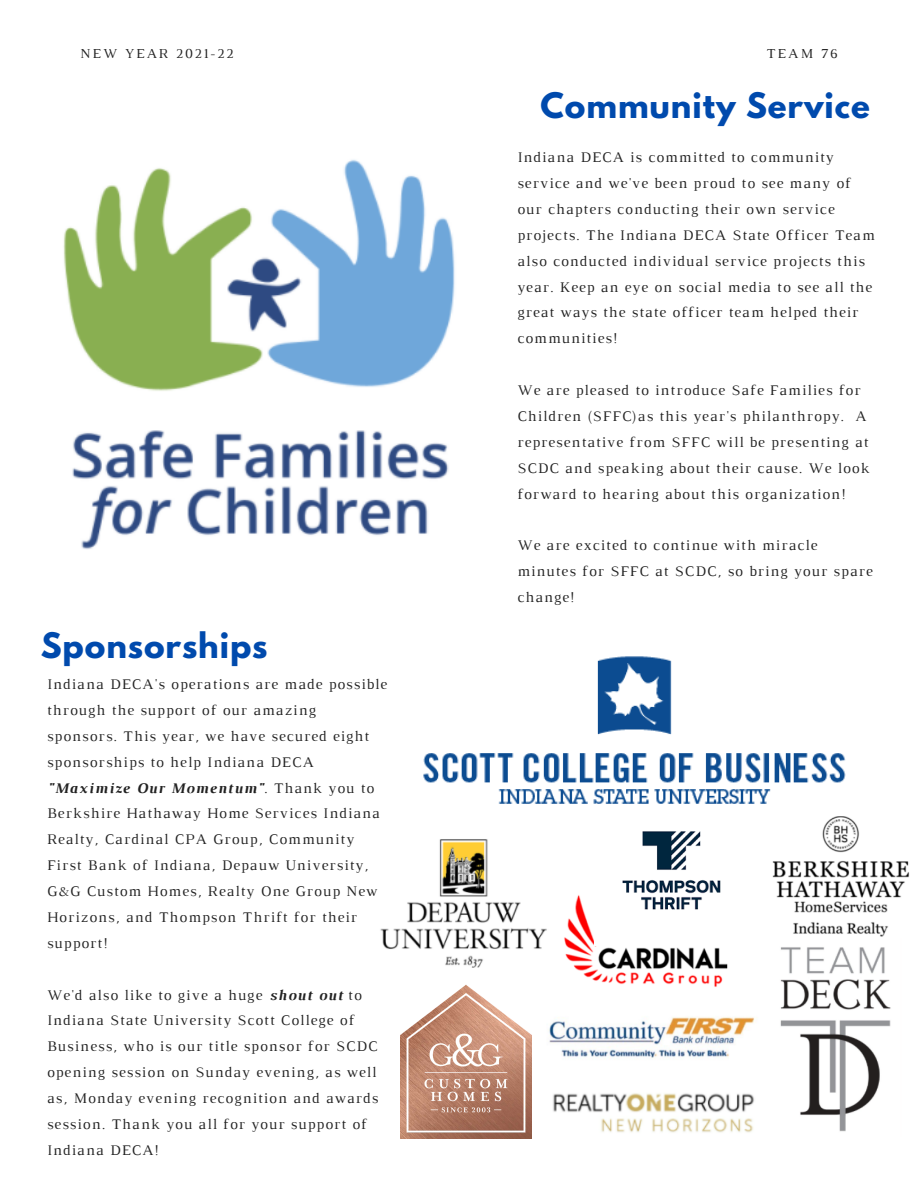
<style>
.page{position:relative;width:918px;height:1188px;background:#fff}
.page>*{position:absolute;margin:0;border:0;box-sizing:border-box;transform-origin:0 0}
.t1{font:700 31.2px "League Spartan";letter-spacing:.03em;color:#004aad}
.t2{font:15px/25.8px "Luthier";letter-spacing:.07em;color:#222}
.t3{font:13.95px "Luthier";letter-spacing:.14em;color:#222}
.s1{font-weight:700;font-style:italic}
</style>
<div class="page">
<img style="left:63px;top:159px;width:392px;height:391px">
<img style="left:780px;top:904px;width:111px;height:228px">
<img style="left:549px;top:1017px;width:206px;height:41px">
<img style="left:553px;top:1093px;width:201px;height:40px">
<img style="left:380px;top:904px;width:167px;height:64px">
<img style="left:564px;top:904px;width:164px;height:83px">
<img style="left:401px;top:984px;width:130px;height:154px">
<img style="left:594px;top:904px;width:134px;height:41px">
<img style="left:407px;top:656px;width:503px;height:248px">
<p class="t3" style="left:80px;top:49px;width:155px">NEW YEAR 2021-22</p>
<p class="t3" style="left:766px;top:49px;width:73px">TEAM 76</p>
<p class="t1" style="left:541px;top:90px;width:331px">Community Service</p>
<p class="t2" style="left:517px;top:145px;width:359px">Indiana DECA is committed to community service and we've been proud to see many of our chapters conducting their own service projects. The Indiana DECA State Officer Team also conducted individual service projects this year. Keep an eye on social media to see all the great ways the state officer team helped their communities!</p>
<p class="t1" style="left:41px;top:629px;width:228px">Sponsorships</p>
<p class="t2" style="left:47px;top:672px;width:342px">Indiana DECA's operations are made possible through the support of our amazing sponsors. This year, we have secured eight sponsorships to help Indiana DECA <span class="s1">"Maximize Our Momentum"</span>. Thank you to Berkshire Hathaway Home Services Indiana Realty, Cardinal CPA Group, Community First Bank of Indiana, Depauw University, G&amp;G Custom Homes, Realty One Group New Horizons, and Thompson Thrift for their support!</p>
<p class="t2" style="left:47px;top:983px;width:316px">We'd also like to give a huge <span class="s1">shout out</span> to</p>
<p class="t2" style="left:47px;top:1009px;width:333px">Indiana State University Scott College of Business, who is our title sponsor for SCDC opening session on Sunday evening, as well as, Monday evening recognition and awards session. Thank you all for your support of Indiana DECA!</p>
<p class="t2" style="left:517px;top:378px;width:354px">We are pleased to introduce Safe Families for Children (SFFC)as this year's philanthropy. A representative from SFFC will be presenting at SCDC and speaking about their cause. We look forward to hearing about this organization!</p>
<p class="t2" style="left:517px;top:534px;width:357px">We are excited to continue with miracle minutes for SFFC at SCDC, so bring your spare change!</p>
</div>
